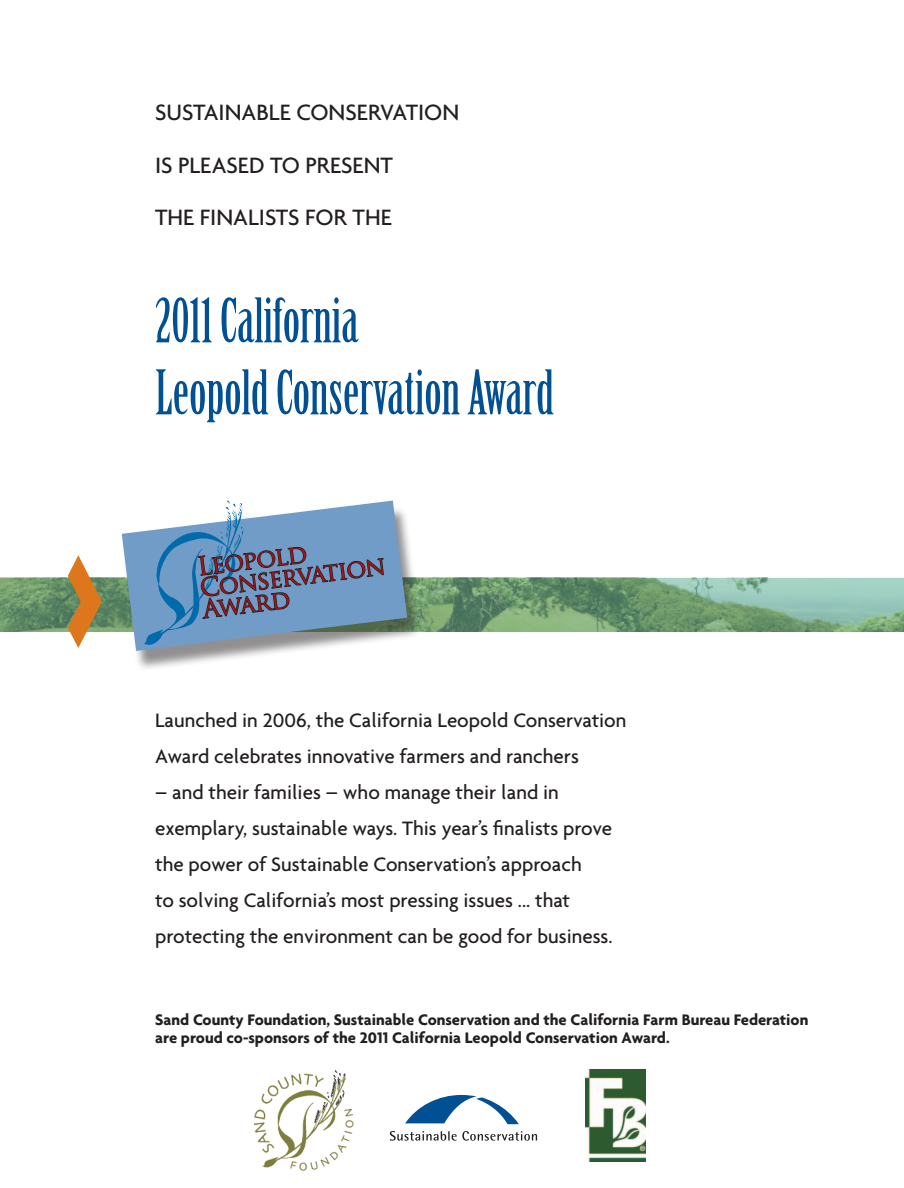
<style>
.page{position:relative;width:904px;height:1188px;background:#fff}
.page>*{position:absolute;margin:0;border:0;box-sizing:border-box;transform-origin:0 0}
.t1{font:60px "Birch";color:#015094}
.t2{font:500 24px "Agenda";color:#231f20}
.t3{font:500 21px/36px "Agenda";color:#231f20}
.t4{font:700 16.5px/18px "Agenda";color:#231f20}
</style>
<div class="page">
<img style="left:0;top:578px;width:904px;height:53px">
<svg style="left:68px;top:555px;width:34px;height:93px"></svg>
<div style="left:121px;top:506px;width:300px;height:166px;background:#231f20;opacity:.5"></div>
<svg style="left:122px;top:500px;width:285px;height:151px;background:#829ebb"></svg>
<img style="left:586px;top:1070px;width:59px;height:92px">
<img style="left:254px;top:1070px;width:100px;height:101px">
<svg style="left:405px;top:1095px;width:114px;height:29px"></svg>
<svg style="left:390px;top:1131px;width:147px;height:10px"></svg>
<p class="t2" style="left:155px;top:98px;width:306px">SUSTAINABLE CONSERVATION</p>
<p class="t2" style="left:155px;top:151px;width:239px">IS PLEASED TO PRESENT</p>
<p class="t2" style="left:155px;top:203px;width:238px">THE FINALISTS FOR THE</p>
<p class="t1" style="left:155px;top:289px;width:205px">2011 California</p>
<p class="t1" style="left:155px;top:361px;width:400px">Leopold Conservation Award</p>
<p class="t3" style="left:155px;top:702px;width:473px">Launched in 2006, the California Leopold Conservation<br>Award celebrates innovative farmers and ranchers</p>
<p class="t3" style="left:155px;top:774px;width:459px">– and their families – who manage their land in exemplary, sustainable ways. This year’s finalists prove the power of Sustainable Conservation’s approach<br>to solving California’s most pressing issues ... that protecting the environment can be good for business.</p>
<p class="t4" style="left:155px;top:1011px;width:655px">Sand County Foundation, Sustainable Conservation and the California Farm Bureau Federation are proud co-sponsors of the 2011 California Leopold Conservation Award.</p>
</div>
